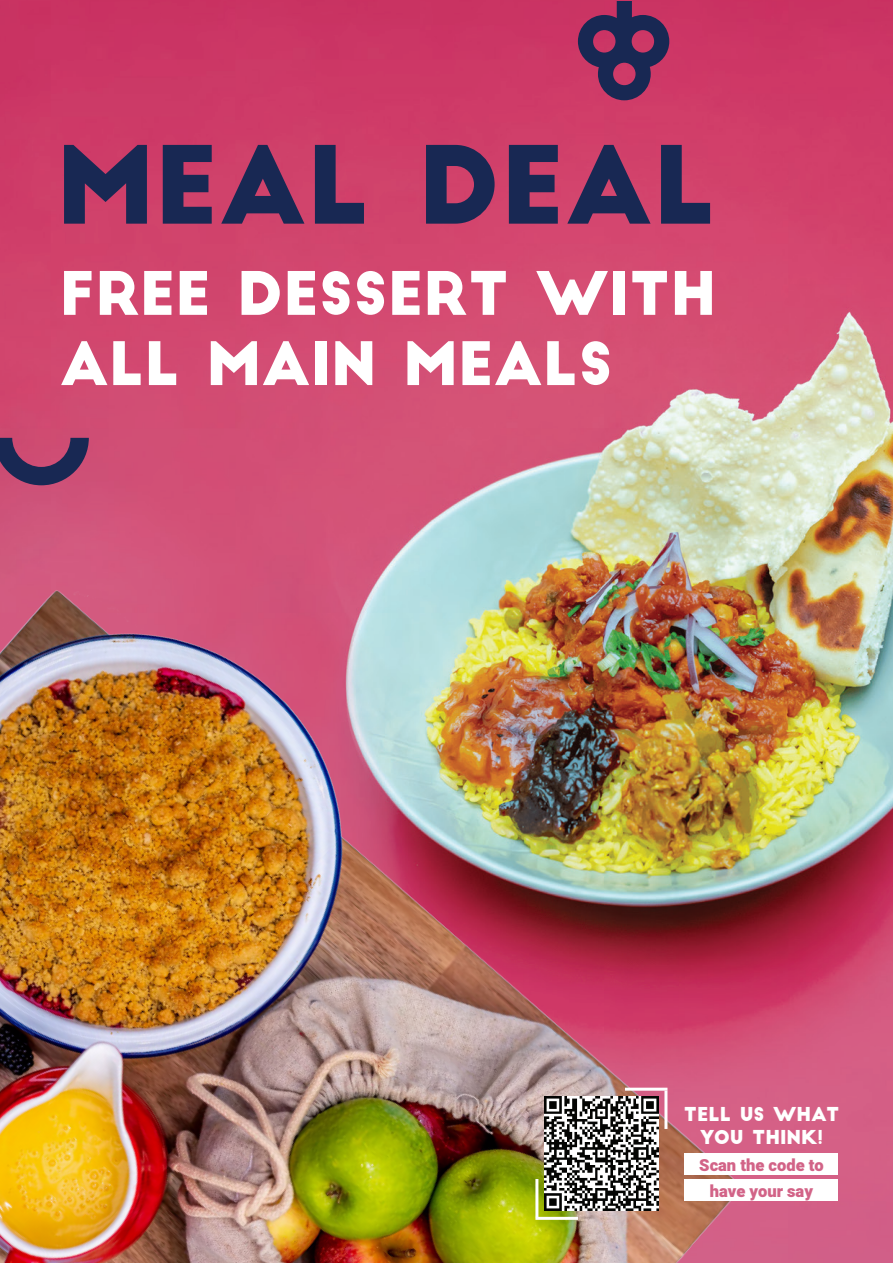
<style>
.page{position:relative;width:893px;height:1263px;background:#fff}
.page>*{position:absolute;margin:0;border:0;box-sizing:border-box;transform-origin:0 0}
.t1{font:105px "Big John";color:#182853}
.t2{font:58.5px/70.2px "Big John";color:#fff}
.t3{font:18.75px/22.5px "Big John";color:#fff;text-align:center}
.t4{font:900 16.5px/25.5px "Heebo";color:#d26387;text-align:center}
</style>
<div class="page">
<img style="left:0;top:0;width:893px;height:1263px">
<svg style="left:578px;top:1px;width:91px;height:99px;background:#6f2f5c"></svg>
<img style="left:0;top:415px;width:886px;height:848px">
<img style="left:544px;top:1096px;width:115px;height:114px">
<hr style="left:625px;top:1088px;width:42px;height:3px;background:#fff">
<hr style="left:664px;top:1091px;width:3px;height:38px;background:#fff">
<hr style="left:535px;top:1217px;width:43px;height:3px;background:#fff">
<hr style="left:535px;top:1179px;width:3px;height:38px;background:#fff">
<div style="left:685px;top:1154px;width:153px;height:21px;background:#fff"></div>
<div style="left:685px;top:1179px;width:153px;height:21px;background:#fff"></div>
<p class="t1" style="left:56px;top:138px;width:662px">MEAL DEAL</p>
<p class="t2" style="left:60px;top:260px;width:658px">FREE DESSERT WITH<br>ALL MAIN MEALS</p>
<p class="t3" style="left:684px;top:1103px;width:157px">TELL US WHAT<br>YOU THINK!</p>
<p class="t4" style="left:699px;top:1153px;width:126px">Scan the code to have your say</p>
</div>
